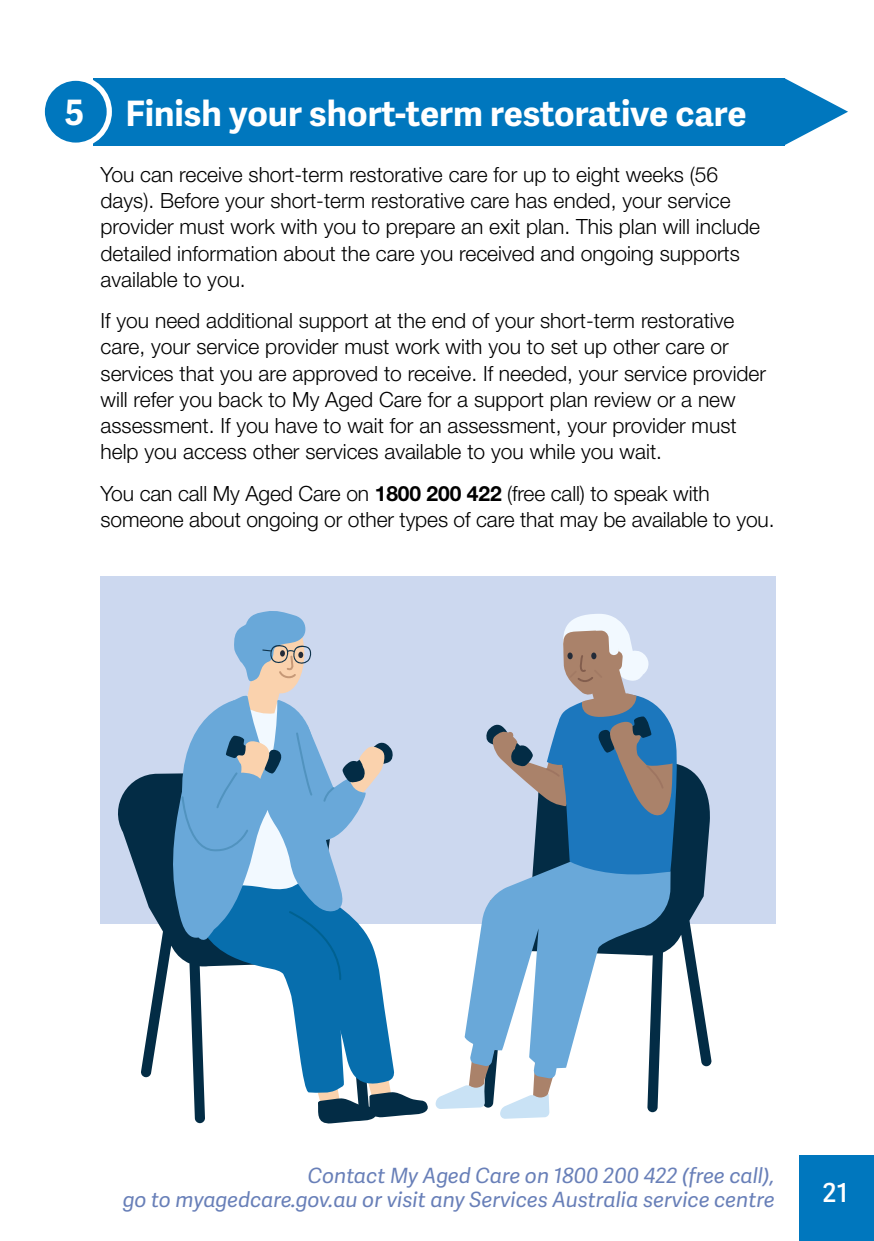
<style>
.page{position:relative;width:874px;height:1241px;background:#fff}
.page>*{position:absolute;margin:0;border:0;box-sizing:border-box;transform-origin:0 0}
.Body{font:700 35px "Adelle Sans";color:#fff}
.t1{font:600 26.25px "Adelle Sans";color:#fff}
.Body-2{font:300 21px/26.2px "Helvetica Neue LT Std";color:#000}
.t2{font:italic 21px/24.5px "Adelle Sans";color:#687fb8;text-align:right}
.s1{font-weight:700}
</style>
<div class="page">
<div style="left:799px;top:1154px;width:74px;height:86px;background:#0077be"></div>
<svg style="left:784px;top:78px;width:63px;height:67px"></svg>
<div style="left:93px;top:78px;width:691px;height:67px;background:#0077be"></div>
<div style="left:42px;top:78px;width:67px;height:67px;background:#0077be;border-radius:50%"></div>
<div style="left:40px;top:76px;width:72px;height:72px;border:5px solid #fff;border-radius:50%"></div>
<div style="left:100px;top:575px;width:675px;height:348px;background:#ccd8ef"></div>
<svg style="left:679px;top:764px;width:32px;height:303px;fill:#032c45"></svg>
<svg style="left:108px;top:773px;width:60px;height:305px"></svg>
<svg style="left:168px;top:611px;width:260px;height:513px"></svg>
<svg style="left:435px;top:614px;width:244px;height:504px"></svg>
<p class="Body" style="left:65px;top:91px;width:21px">5</p>
<h1 class="Body" style="left:125px;top:92px;width:622px">Finish your short-term restorative care</h1>
<p class="Body-2" style="left:100px;top:161px;width:660px">You can receive short-term restorative care for up to eight weeks (56 days). Before your short-term restorative care has ended, your service provider must work with you to prepare an exit plan. This plan will include detailed information about the care you received and ongoing supports available to you.</p>
<p class="Body-2" style="left:100px;top:307px;width:666px">If you need additional support at the end of your short-term restorative care, your service provider must work with you to set up other care or services that you are approved to receive. If needed, your service provider will refer you back to My Aged Care for a support plan review or a new assessment. If you have to wait for an assessment, your provider must help you access other services available to you while you wait.</p>
<p class="Body-2" style="left:100px;top:479px;width:675px">You can call My Aged Care on <span class="s1">1800 200 422</span> (free call) to speak with someone about ongoing or other types of care that may be available to you.</p>
<p class="t2" style="left:123px;top:1163px;width:653px">Contact My Aged Care on 1800 200 422 (free call),<br>go to myagedcare.gov.au or visit any Services Australia service centre</p>
<p class="t1" style="left:822px;top:1177px;width:27px">21</p>
</div>
